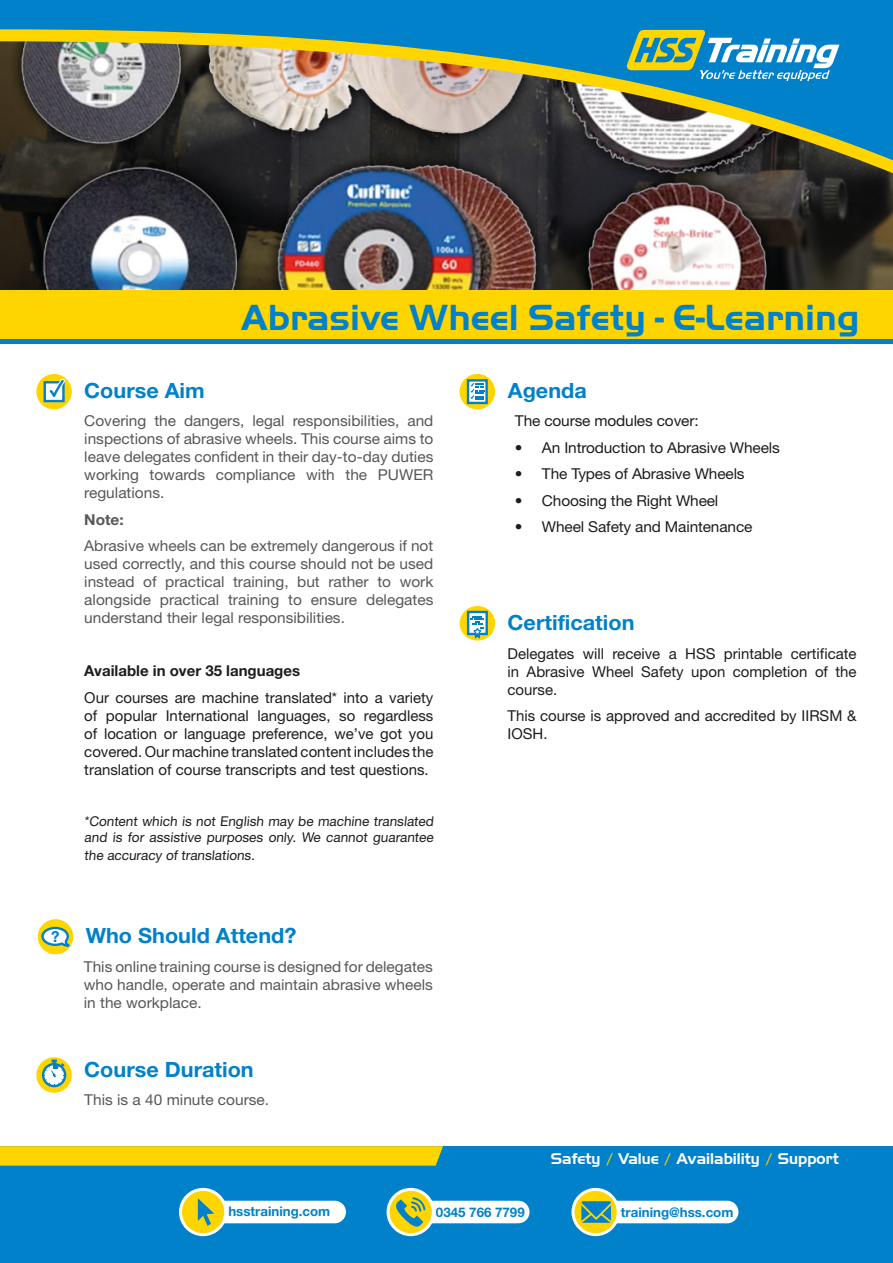
<style>
.page{position:relative;width:893px;height:1263px;background:#fff}
.page>*{position:absolute;margin:0;border:0;box-sizing:border-box;transform-origin:0 0}
.t1{font:700 37.5px "Handel Got D";color:#0081c9}
.t2{font:700 21px "Helvetica Neue";color:#0081c9}
.t3{font:700 15.15px "Helvetica Neue";color:#0081c9}
.t4{font:15px/18px "Helvetica Neue";color:#575756;text-align:justify}
.t5{font:15px/18px "Helvetica Neue";color:#1d1d1b;text-align:justify}
.t6{font:15px "Handel Gothic BT";color:#fff}
.t7{font:700 15px "Helvetica Neue";color:#1d1d1b}
.t8{font:700 15px "Helvetica Neue";color:#575756}
.t9{font:13.5px/16.2px "Helvetica Neue";color:#1d1d1b}
.t10{font:700 13.35px "Helvetica Neue";color:#0081c9}
.s1{color:#ffd500}
</style>
<div class="page">
<img style="left:0;top:185px;width:893px;height:105px">
<div style="left:0;top:1146px;width:893px;height:117px;background:#0081c9"></div>
<div style="left:0;top:0;width:893px;height:23px;background:#0081c9"></div>
<svg style="left:0;top:23px;width:893px;height:162px;background:#5c706c"></svg>
<svg style="left:626px;top:30px;width:213px;height:51px;background:#5ba7b3"></svg>
<div style="left:0;top:290px;width:893px;height:50px;background:#ffd500"></div>
<div style="left:411px;top:1201px;width:118px;height:22px;background:#fff;border-radius:11px"></div>
<div style="left:204px;top:1201px;width:142px;height:22px;background:#fff;border-radius:11px"></div>
<svg style="left:180px;top:1189px;width:46px;height:45px"></svg>
<div style="left:179px;top:1188px;width:48px;height:48px;border:3px solid #fff;border-radius:50%"></div>
<svg style="left:198px;top:1198px;width:16px;height:28px"></svg>
<svg style="left:388px;top:1189px;width:45px;height:45px"></svg>
<div style="left:387px;top:1188px;width:48px;height:48px;border:3px solid #fff;border-radius:50%"></div>
<svg style="left:390px;top:1196px;width:36px;height:36px"></svg>
<hr style="left:0;top:340px;width:893px;height:4px;background:#0081c9">
<svg style="left:460px;top:374px;width:35px;height:35px"></svg>
<div style="left:467px;top:379px;width:21px;height:25px;background:#fff;border:2px solid #0081c9"></div>
<svg style="left:470px;top:383px;width:14px;height:17px"></svg>
<svg style="left:36px;top:374px;width:36px;height:35px"></svg>
<svg style="left:44px;top:375px;width:25px;height:33px"></svg>
<div style="left:596px;top:1201px;width:142px;height:22px;background:#fff;border-radius:11px"></div>
<svg style="left:573px;top:1189px;width:45px;height:45px"></svg>
<div style="left:571px;top:1188px;width:49px;height:48px;border:3px solid #fff;border-radius:50%"></div>
<svg style="left:578px;top:1201px;width:36px;height:23px"></svg>
<div style="left:0;top:1146px;width:443px;height:19px;background:#ffd500"></div>
<svg style="left:36px;top:1057px;width:36px;height:36px"></svg>
<div style="left:42px;top:1063px;width:24px;height:24px;border:2px solid #0081c9;border-radius:50%"></div>
<svg style="left:43px;top:1059px;width:22px;height:27px"></svg>
<div style="left:38px;top:919px;width:35px;height:35px;background:#ffd500;border-radius:50%"></div>
<svg style="left:40px;top:925px;width:34px;height:23px"></svg>
<div style="left:460px;top:606px;width:35px;height:35px;background:#ffd500;border-radius:50%"></div>
<svg style="left:466px;top:610px;width:23px;height:30px"></svg>
<p class="t2" style="left:84px;top:378px;width:122px">Course Aim</p>
<p class="t1" style="left:241px;top:296px;width:620px">Abrasive Wheel Safety - E-Learning</p>
<p class="t2" style="left:508px;top:378px;width:80px">Agenda</p>
<p class="t4" style="left:84px;top:412px;width:351px">Covering the dangers, legal responsibilities, and inspections of abrasive wheels. This course aims to leave delegates confident in their day-to-day duties working towards compliance with the PUWER regulations.</p>
<p class="t8" style="left:84px;top:510px;width:41px">Note:</p>
<p class="t4" style="left:84px;top:537px;width:351px">Abrasive wheels can be extremely dangerous if not used correctly, and this course should not be used instead of practical training, but rather to work alongside practical training to ensure delegates understand their legal responsibilities.</p>
<p class="t7" style="left:84px;top:662px;width:217px">Available in over 35 languages</p>
<p class="t5" style="left:84px;top:688px;width:351px">Our courses are machine translated* into a variety of popular International languages, so regardless of location or language preference, we’ve got you covered. Our machine translated content includes the translation of course transcripts and test questions.</p>
<p class="t9" style="left:84px;top:813px;width:352px">*Content which is not English may be machine translated and is for assistive purposes only. We cannot guarantee</p>
<p class="t9" style="left:84px;top:847px;width:174px">the accuracy of translations.</p>
<p class="t3" style="left:51px;top:927px;width:10px">?</p>
<p class="t2" style="left:86px;top:923px;width:212px">Who Should Attend?</p>
<p class="t4" style="left:84px;top:957px;width:351px">This online training course is designed for delegates who handle, operate and maintain abrasive wheels in the workplace.</p>
<p class="t2" style="left:84px;top:1056px;width:171px">Course Duration</p>
<p class="t4" style="left:84px;top:1090px;width:186px">This is a 40 minute course.</p>
<p class="t5" style="left:515px;top:412px;width:185px">The course modules cover:</p>
<p class="t5" style="left:515px;top:438px;width:266px">• An Introduction to Abrasive Wheels</p>
<p class="t5" style="left:515px;top:465px;width:231px">• The Types of Abrasive Wheels</p>
<p class="t5" style="left:515px;top:491px;width:205px">• Choosing the Right Wheel</p>
<p class="t5" style="left:515px;top:518px;width:239px">• Wheel Safety and Maintenance</p>
<p class="t2" style="left:508px;top:609px;width:128px">Certification</p>
<p class="t5" style="left:507px;top:644px;width:351px">Delegates will receive a HSS printable certificate in Abrasive Wheel Safety upon completion of the course.</p>
<p class="t5" style="left:507px;top:706px;width:351px">This course is approved and accredited by IIRSM &amp;<br>IOSH.</p>
<p class="t6" style="left:551px;top:1149px;width:290px">Safety <span class="s1">/</span> Value <span class="s1">/</span> Availability <span class="s1">/</span> Support</p>
<p class="t10" style="left:228px;top:1203px;width:103px">hsstraining.com</p>
<p class="t10" style="left:436px;top:1204px;width:90px">0345 766 7799</p>
<p class="t10" style="left:621px;top:1204px;width:114px">training@hss.com</p>
</div>
